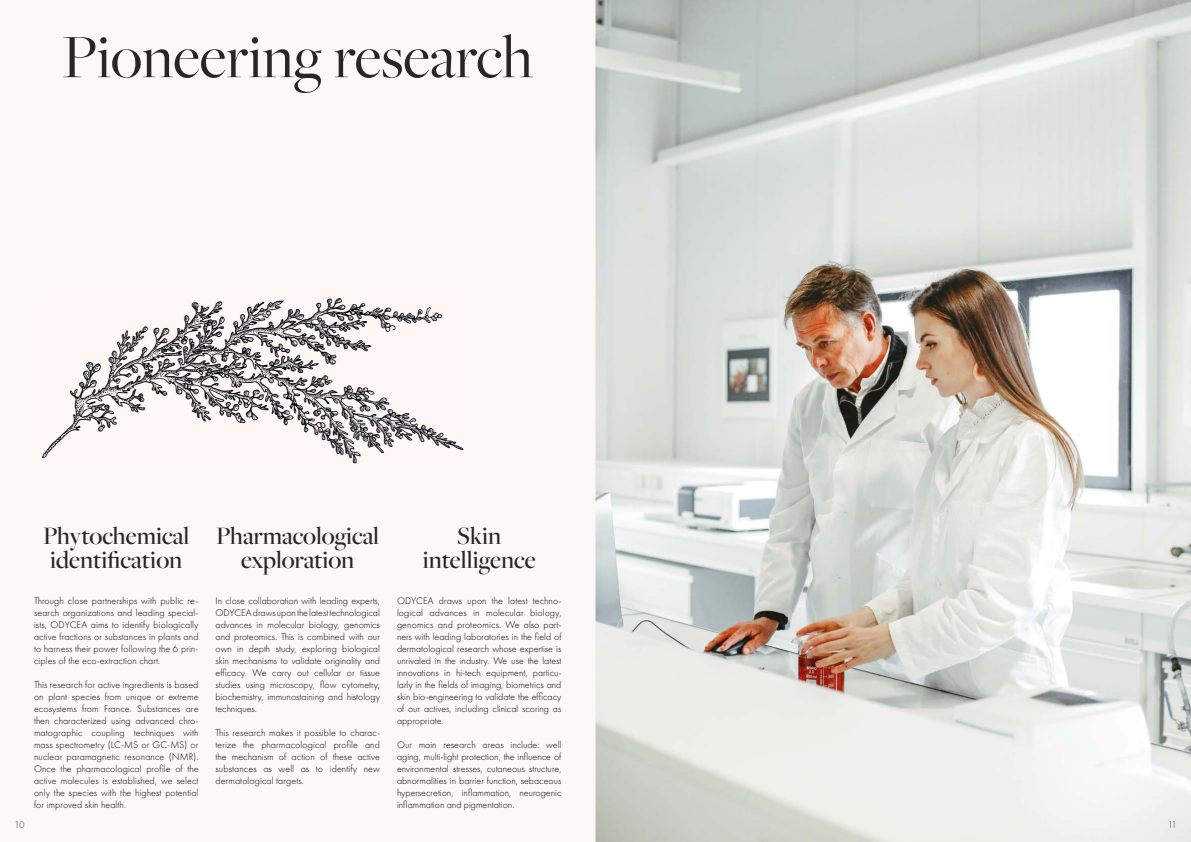
<style>
.page{position:relative;width:1191px;height:842px;background:#fdf7f5}
.page>*{position:absolute;margin:0;border:0;box-sizing:border-box;transform-origin:0 0}
.t1{font:64px "Freight Big Pro";color:#2a2522}
.t2{font:500 26px/24px "Freight Big Pro";color:#2a2522;text-align:center}
.t3{font:300 10px/12px "Futura PT";color:#000;text-align:justify}
.t4{font:10px "Futura PT";color:#708971}
</style>
<div class="page">
<img style="left:595px;top:0;width:596px;height:842px">
<img style="left:42px;top:298px;width:422px;height:166px">
<svg style="left:1169px;top:821px;width:5px;height:7px"></svg>
<h1 class="t1" style="left:62px;top:15px;width:472px">Pioneering research</h1>
<p class="t4" style="left:14px;top:818px;width:12px">10</p>
<h2 class="t2" style="left:43px;top:523px;width:148px;text-align:left">Phytochemical identification</h2>
<p class="t3" style="left:34px;top:595px;width:166px">Through close partnerships with public re&shy;search organizations and leading special&shy;ists, ODYCEA aims to identify biologically active fractions or substances in plants and to harness their power following the 6 prin&shy;ciples of the eco-extraction chart.</p>
<p class="t3" style="left:34px;top:679px;width:166px">This research for active ingredients is based on plant species from unique or extreme ecosystems from France. Substances are then characterized using advanced chro&shy;matographic coupling techniques with mass spectrometry (LC-MS or GC-MS) or nuclear paramagnetic resonance (NMR).<br>Once the pharmacological profile of the active molecules is established, we select only the species with the highest potential for improved skin health.</p>
<h2 class="t2" style="left:216px;top:523px;width:164px">Pharmacological exploration</h2>
<p class="t3" style="left:215px;top:595px;width:166px">In close collaboration with leading experts, ODYCEA draws upon the latest technological advances in molecular biology, genomics and proteomics. This is combined with our own in depth study, exploring biological skin mechanisms to validate originality and efficacy. We carry out cellular or tissue studies using microscopy, flow cytometry, biochemistry, immunostaining and histology techniques.</p>
<p class="t3" style="left:215px;top:727px;width:166px">This research makes it possible to charac&shy;terize the pharmacological profile and the mechanism of action of these active substances as well as to identify new dermatological targets.</p>
<h2 class="t2" style="left:423px;top:523px;width:115px">Skin intelligence</h2>
<p class="t3" style="left:397px;top:595px;width:166px">ODYCEA draws upon the latest techno&shy;logical advances in molecular biology, genomics and proteomics. We also part&shy;ners with leading laboratories in the field of dermatological research whose expertise is unrivaled in the industry. We use the latest innovations in hi-tech equipment, particu&shy;larly in the fields of imaging, biometrics and skin bio-engineering to validate the efficacy of our actives, including clinical scoring as appropriate.</p>
<p class="t3" style="left:397px;top:739px;width:166px">Our main research areas include: well aging, multi-light protection, the influence of environmental stresses, cutaneous structure, abnormalities in barrier function, sebaceous hypersecretion, inflammation, neurogenic inflammation and pigmentation.</p>
</div>
